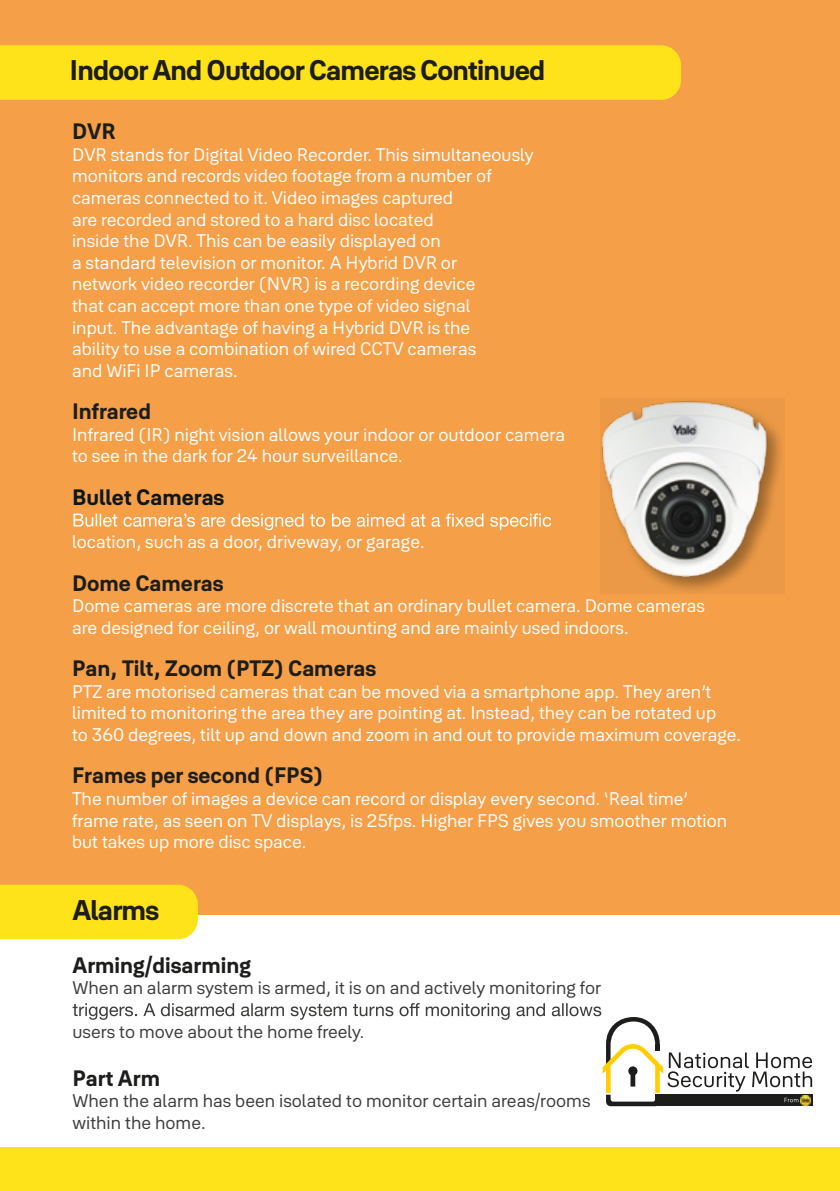
<style>
.page{position:relative;width:840px;height:1191px;background:#fff}
.page>*{position:absolute;margin:0;border:0;box-sizing:border-box;transform-origin:0 0}
.t1{font:700 28px "Yale Solis";letter-spacing:-.03em;color:#1d1d1b}
.t2{font:700 22px "Yale Solis";color:#1d1d1b}
.t3{font:700 22px "Yale Solis";color:#0d181c}
.t4{font:18px/21.6px "Yale Solis";color:#fff}
.t5{font:18px/21.6px "Yale Solis";color:#3c3c3b}
</style>
<div class="page">
<div style="left:0;top:0;width:839px;height:914px;background:#f5a049"></div>
<svg style="left:73px;top:513px;width:478px;height:17px"></svg>
<div style="left:0;top:884px;width:198px;height:55px;background:#ffe31a"></div>
<div style="left:0;top:1147px;width:839px;height:44px;background:#ffe31a"></div>
<div style="left:0;top:45px;width:680px;height:55px;background:#ffe31a"></div>
<img style="left:600px;top:398px;width:182px;height:196px">
<svg style="left:73px;top:1003px;width:738px;height:103px"></svg>
<h1 class="t1" style="left:69px;top:53px;width:477px">Indoor And Outdoor Cameras Continued</h1>
<p class="t2" style="left:72px;top:118px;width:45px">DVR</p>
<p class="t4" style="left:72px;top:143px;width:463px">DVR stands for Digital Video Recorder. This simultaneously monitors and records video footage from a number of cameras connected to it. Video images captured<br>are recorded and stored to a hard disc located<br>inside the DVR. This can be easily displayed on<br>a standard television or monitor. A Hybrid DVR or<br>network video recorder (NVR) is a recording device<br>that can accept more than one type of video signal<br>input. The advantage of having a Hybrid DVR is the<br>ability to use a combination of wired CCTV cameras<br>and WiFi IP cameras.</p>
<p class="t2" style="left:72px;top:398px;width:80px">Infrared</p>
<p class="t4" style="left:72px;top:423px;width:494px">Infrared (IR) night vision allows your indoor or outdoor camera to see in the dark for 24 hour surveillance.</p>
<p class="t3" style="left:72px;top:484px;width:154px">Bullet Cameras</p>
<p class="t4" style="left:72px;top:531px;width:354px">location, such as a door, driveway, or garage.</p>
<p class="t2" style="left:72px;top:569px;width:153px">Dome Cameras</p>
<p class="t4" style="left:72px;top:595px;width:634px">Dome cameras are more discrete that an ordinary bullet camera. Dome cameras are designed for ceiling, or wall mounting and are mainly used indoors.</p>
<p class="t2" style="left:72px;top:655px;width:305px">Pan, Tilt, Zoom (PTZ) Cameras</p>
<p class="t4" style="left:72px;top:680px;width:670px">PTZ are motorised cameras that can be moved via a smartphone app. They aren’t limited to monitoring the area they are pointing at. Instead, they can be rotated up<br>to 360 degrees, tilt up and down and zoom in and out to provide maximum coverage.</p>
<p class="t2" style="left:72px;top:762px;width:252px">Frames per second (FPS)</p>
<p class="t4" style="left:72px;top:787px;width:656px">The number of images a device can record or display every second. ‘Real time’ frame rate, as seen on TV displays, is 25fps. Higher FPS gives you smoother motion but takes up more disc space.</p>
<h1 class="t1" style="left:72px;top:893px;width:88px">Alarms</h1>
<p class="t2" style="left:72px;top:951px;width:180px">Arming/disarming</p>
<p class="t5" style="left:72px;top:977px;width:530px">When an alarm system is armed, it is on and actively monitoring for</p>
<p class="t5" style="left:72px;top:1020px;width:293px">users to move about the home freely.</p>
<p class="t2" style="left:72px;top:1064px;width:89px">Part Arm</p>
<p class="t5" style="left:72px;top:1090px;width:519px">When the alarm has been isolated to monitor certain areas/rooms within the home.</p>
</div>
